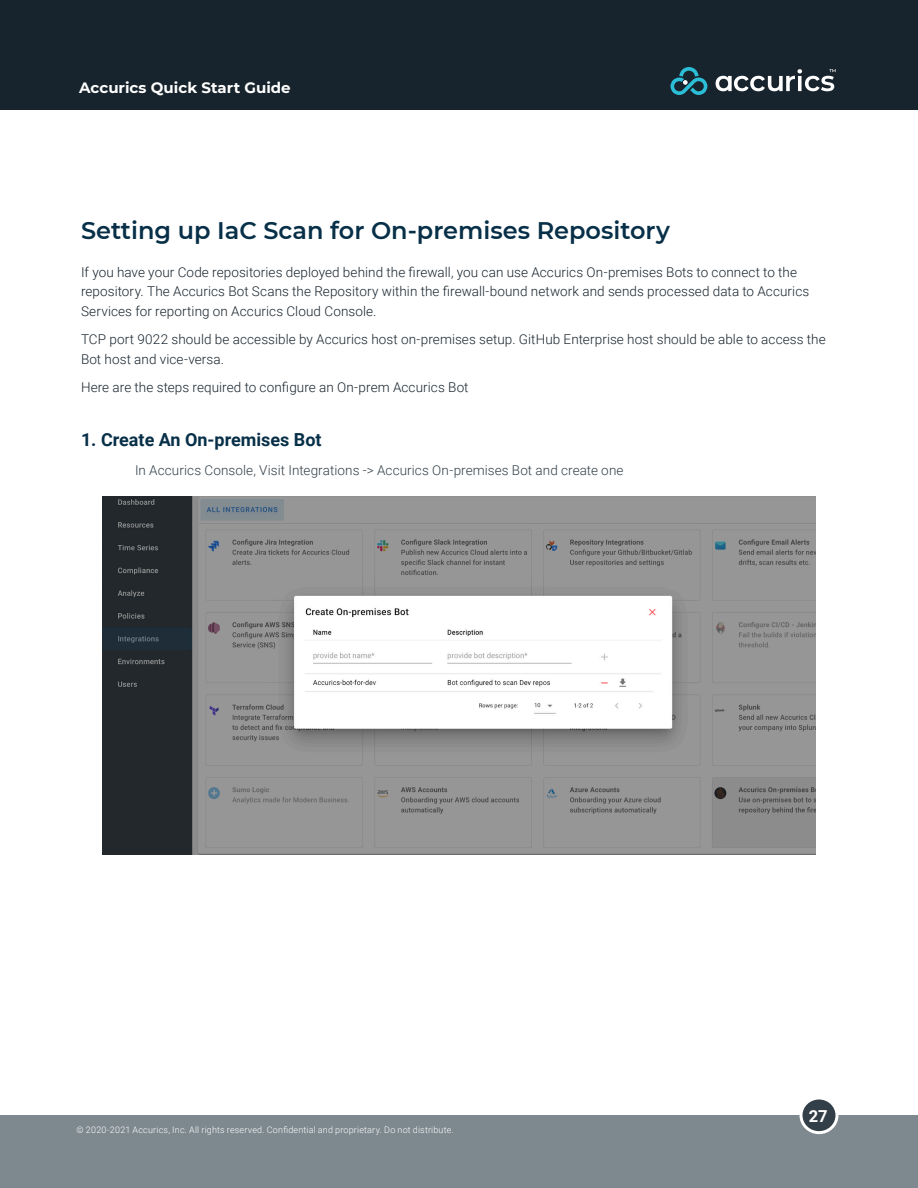
<style>
.page{position:relative;width:918px;height:1188px;background:#fff}
.page>*{position:absolute;margin:0;border:0;box-sizing:border-box;transform-origin:0 0}
.HEADLINE{font:600 24px "Montserrat";color:#073048}
.SUBHEAD_2{font:700 18px "Roboto";color:#073048}
.t1{font:700 16.5px "Roboto";color:#fff}
.t2{font:700 15px "Montserrat";color:#fff}
.BODY_COPY{font:300 13.5px/19.5px "Roboto";letter-spacing:.005em;color:#18242d}
.BULLETS-_NO_BULLETS{font:300 13.5px "Roboto";letter-spacing:.005em;color:#323f48}
.t3{font:300 9px "Roboto";letter-spacing:.02em;color:#fff}
</style>
<div class="page">
<div style="left:0;top:0;width:918px;height:110px;background:#18242d"></div>
<svg style="left:716px;top:69px;width:120px;height:22px"></svg>
<svg style="left:671px;top:67px;width:36px;height:28px"></svg>
<div style="left:0;top:1115px;width:918px;height:73px;background:#7d888f"></div>
<div style="left:801px;top:1098px;width:36px;height:35px;background:#323f48;border-radius:50%"></div>
<div style="left:800px;top:1096px;width:38px;height:38px;border:3px solid #fff;border-radius:50%"></div>
<img style="left:103px;top:496px;width:712px;height:359px">
<p class="t2" style="left:79px;top:77px;width:213px">Accurics Quick Start Guide</p>
<p class="HEADLINE" style="left:81px;top:214px;width:590px">Setting up IaC Scan for On-premises Repository</p>
<p class="BODY_COPY" style="left:81px;top:262px;width:730px">If you have your Code repositories deployed behind the firewall, you can use Accurics On-premises Bots to connect to the repository. The Accurics Bot Scans the Repository within the firewall-bound network and sends processed data to Accurics<br>Services for reporting on Accurics Cloud Console.</p>
<p class="BODY_COPY" style="left:81px;top:329px;width:746px">TCP port 9022 should be accessible by Accurics host on-premises setup. GitHub Enterprise host should be able to access the<br>Bot host and vice-versa.</p>
<p class="BODY_COPY" style="left:81px;top:377px;width:389px">Here are the steps required to configure an On-prem Accurics Bot</p>
<p class="SUBHEAD_2" style="left:81px;top:427px;width:242px">1. Create An On-premises Bot</p>
<p class="BULLETS-_NO_BULLETS" style="left:135px;top:460px;width:490px">In Accurics Console, Visit Integrations -&gt; Accurics On-premises Bot and create one</p>
<p class="t3" style="left:76px;top:1124px;width:379px">© 2020-2021 Accurics, Inc. All rights reserved. Confidential and proprietary. Do not distribute.</p>
<p class="t1" style="left:809px;top:1104px;width:20px">27</p>
</div>
